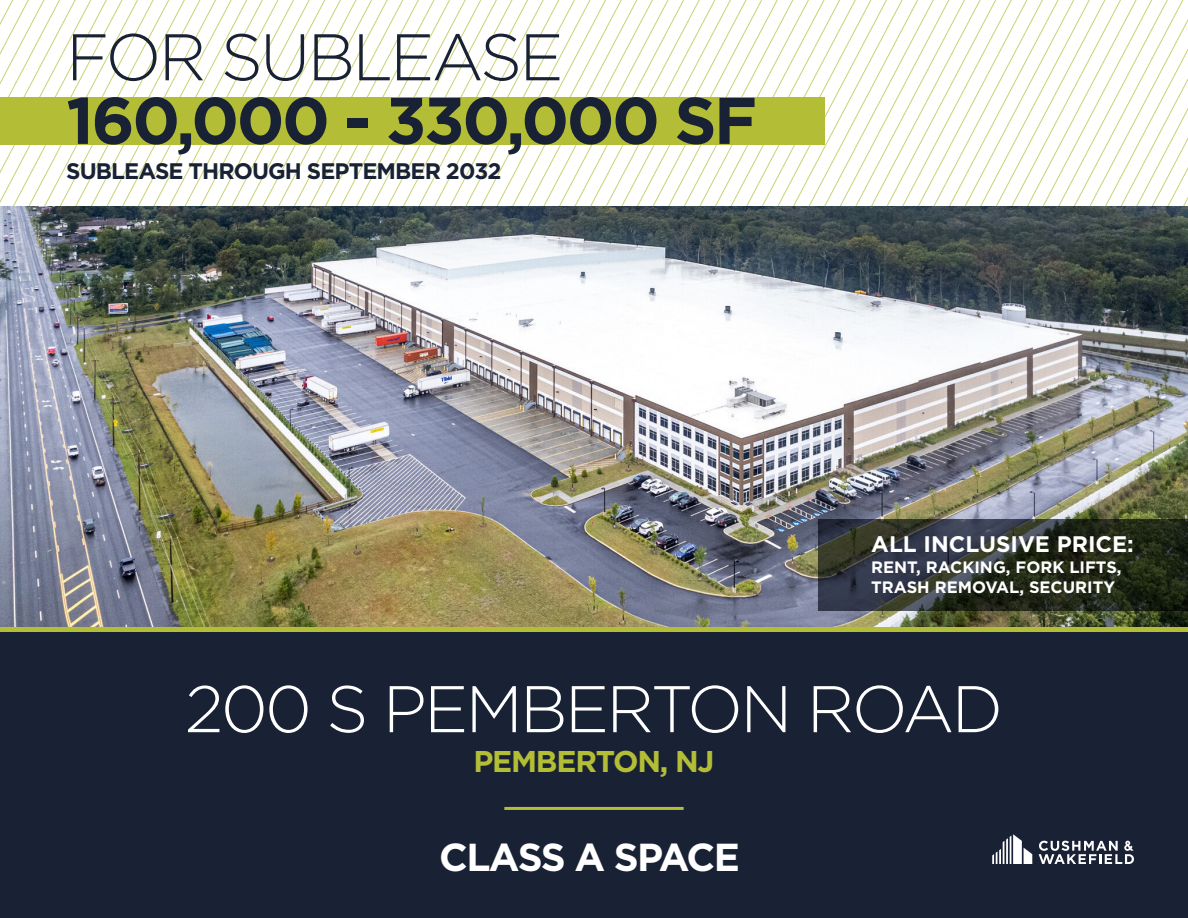
<style>
.page{position:relative;width:1188px;height:918px;background:#fff}
.page>*{position:absolute;margin:0;border:0;box-sizing:border-box;transform-origin:0 0}
.t1{font:300 65.85px "Gotham";letter-spacing:-.04em;color:#fff}
.t2{font:700 65.85px "Gotham";letter-spacing:-.04em;color:#192234}
.t3{font:300 65.85px "Gotham";letter-spacing:-.04em;color:#192234}
.t4{font:700 39px "Gotham";letter-spacing:-.045em;color:#fff}
.t5{font:700 30px "Gotham";letter-spacing:-.04em;color:#b3bd35}
.t6{font:700 22.5px "Gotham";letter-spacing:-.04em;color:#192234}
.t7{font:700 22.5px "Gotham";color:#fff}
.t8{font:700 16.5px/19.8px "Gotham";color:#fff}
</style>
<div class="page">
<svg style="left:0;top:0;width:1188px;height:206px"></svg>
<div style="left:0;top:97px;width:825px;height:47px;background:#b3bd35"></div>
<div style="left:0;top:626px;width:1188px;height:292px;background:#192234"></div>
<div style="left:0;top:626px;width:1188px;height:6px;background:#b3bd35"></div>
<svg style="left:992px;top:834px;width:40px;height:30px"></svg>
<svg style="left:1039px;top:841px;width:95px;height:23px"></svg>
<img style="left:0;top:206px;width:1188px;height:420px">
<hr style="left:504px;top:807px;width:180px;height:3px;background:#b3bd35">
<svg style="left:819px;top:519px;width:369px;height:92px;background:#2b312a"></svg>
<p class="t3" style="left:66px;top:15px;width:499px">FOR SUBLEASE</p>
<p class="t2" style="left:66px;top:77px;width:692px">160,000 - 330,000 SF</p>
<p class="t6" style="left:66px;top:156px;width:437px">SUBLEASE THROUGH SEPTEMBER 2032</p>
<p class="t7" style="left:871px;top:529px;width:264px">ALL INCLUSIVE PRICE:</p>
<p class="t8" style="left:871px;top:558px;width:252px">RENT, RACKING, FORK LIFTS,<br>TRASH REMOVAL, SECURITY</p>
<p class="t1" style="left:185px;top:667px;width:820px">200 S PEMBERTON ROAD</p>
<p class="t5" style="left:473px;top:742px;width:243px">PEMBERTON, NJ</p>
<p class="t4" style="left:439px;top:832px;width:302px">CLASS A SPACE</p>
</div>
